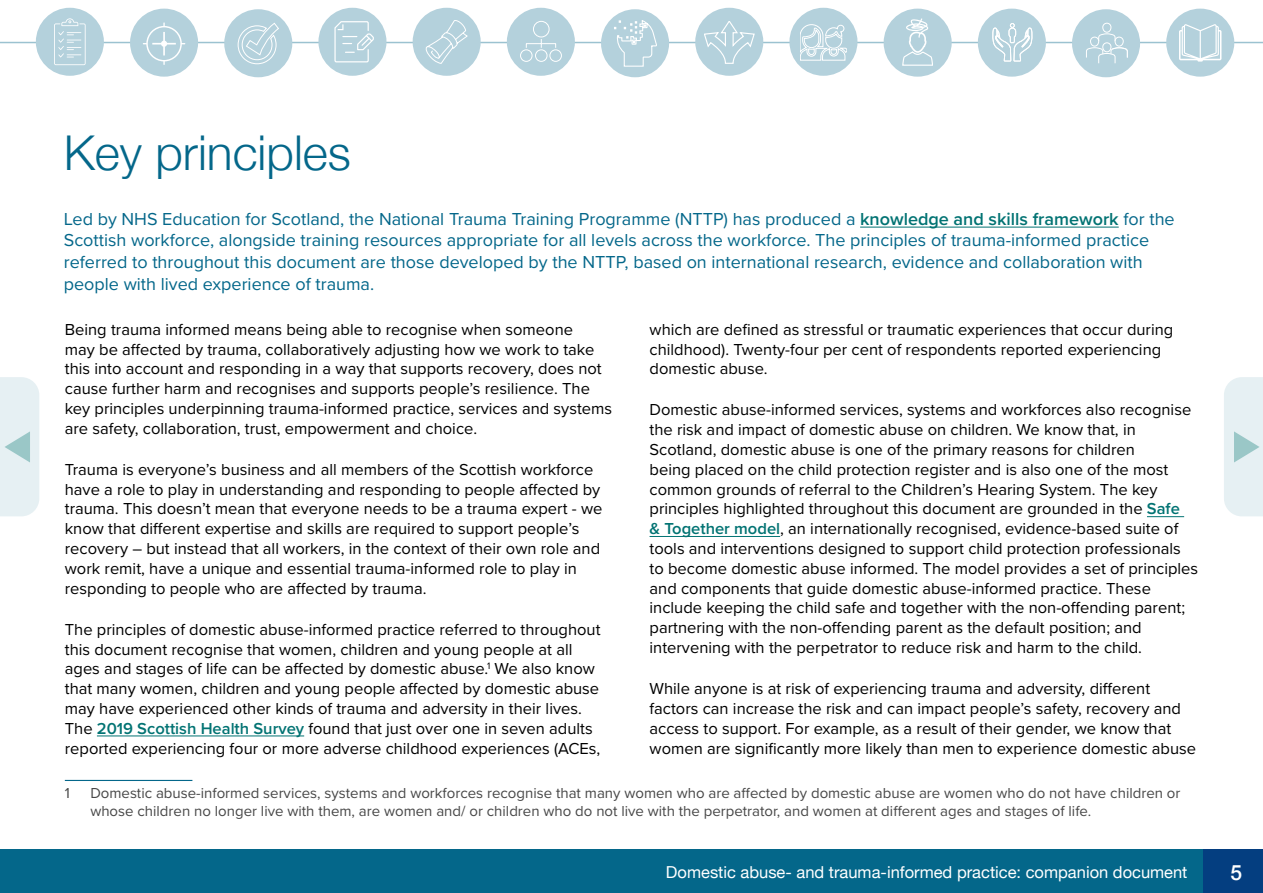
<style>
.page{position:relative;width:1263px;height:893px;background:#fff}
.page>*{position:absolute;margin:0;border:0;box-sizing:border-box;transform-origin:0 0}
.t1{font:300 48px "Helvetica Neue";color:#04678a}
.t2{font:500 21px "Helvetica Neue";color:#fff}
.standfirst{font:18px/21.6px "Proxima Nova";color:#04678a}
.body_text{font:16.5px/19.8px "Proxima Nova";color:#000}
.t3{font:16.5px "Helvetica Neue";color:#fff}
.footnotes{font:15px/18px "Proxima Nova";color:#474747}
.s1{font-weight:600;color:#027373}
</style>
<div class="page">
<div style="left:0;top:849px;width:1203px;height:44px;background:#04678a"></div>
<div style="left:1203px;top:849px;width:60px;height:44px;background:#043e80"></div>
<hr style="left:0;top:42px;width:1263px;height:1px;background:#9bc2d0">
<hr style="left:860px;top:227px;width:259px;height:1px;background:#027373">
<hr style="left:97px;top:736px;width:207px;height:1px;background:#027373">
<hr style="left:65px;top:780px;width:127px;height:1px;background:#04678a">
<hr style="left:1147px;top:516px;width:37px;height:1px;background:#027373">
<hr style="left:649px;top:536px;width:131px;height:1px;background:#027373">
<svg style="left:1224px;top:377px;width:39px;height:139px;background:#e1edf0"></svg>
<svg style="left:0;top:377px;width:39px;height:139px;background:#e1edf0"></svg>
<div style="left:130px;top:9px;width:68px;height:68px;background:#b4d1dc;border-radius:50%"></div>
<svg style="left:143px;top:22px;width:42px;height:43px"></svg>
<div style="left:224px;top:9px;width:68px;height:68px;background:#b4d1dc;border-radius:50%"></div>
<svg style="left:237px;top:22px;width:42px;height:43px"></svg>
<div style="left:318px;top:8px;width:68px;height:68px;background:#b4d1dc;border-radius:50%"></div>
<svg style="left:334px;top:21px;width:40px;height:42px"></svg>
<div style="left:413px;top:8px;width:68px;height:68px;background:#b4d1dc;border-radius:50%"></div>
<svg style="left:425px;top:20px;width:43px;height:44px"></svg>
<div style="left:507px;top:8px;width:68px;height:68px;background:#b4d1dc;border-radius:50%"></div>
<div style="left:533px;top:21px;width:17px;height:16px;border:1px solid #fff;border-radius:50%"></div>
<div style="left:535px;top:49px;width:12px;height:13px;border:1px solid #fff;border-radius:50%"></div>
<div style="left:549px;top:49px;width:13px;height:13px;border:1px solid #fff;border-radius:50%"></div>
<svg style="left:525px;top:39px;width:17px;height:9px"></svg>
<div style="left:541px;top:43px;width:15px;height:5px;border:1px solid #fff"></div>
<div style="left:520px;top:49px;width:12px;height:13px;border:1px solid #fff;border-radius:50%"></div>
<div style="left:601px;top:9px;width:68px;height:68px;background:#b4d1dc;border-radius:50%"></div>
<svg style="left:614px;top:20px;width:42px;height:46px"></svg>
<div style="left:695px;top:8px;width:68px;height:68px;background:#b4d1dc;border-radius:50%"></div>
<svg style="left:704px;top:21px;width:50px;height:42px"></svg>
<div style="left:789px;top:8px;width:68px;height:68px;background:#b4d1dc;border-radius:50%"></div>
<svg style="left:800px;top:25px;width:47px;height:35px"></svg>
<div style="left:884px;top:9px;width:68px;height:68px;background:#b4d1dc;border-radius:50%"></div>
<svg style="left:903px;top:18px;width:29px;height:47px"></svg>
<div style="left:978px;top:9px;width:68px;height:68px;background:#b4d1dc;border-radius:50%"></div>
<svg style="left:992px;top:23px;width:41px;height:39px"></svg>
<div style="left:1072px;top:9px;width:68px;height:68px;background:#b4d1dc;border-radius:50%"></div>
<div style="left:1102px;top:23px;width:9px;height:10px;border:1px solid #fff;border-radius:50%"></div>
<svg style="left:1086px;top:33px;width:42px;height:31px"></svg>
<div style="left:1102px;top:42px;width:9px;height:10px;border:1px solid #fff;border-radius:50%"></div>
<div style="left:1166px;top:9px;width:68px;height:68px;background:#b4d1dc;border-radius:50%"></div>
<svg style="left:1179px;top:24px;width:42px;height:38px"></svg>
<div style="left:36px;top:8px;width:68px;height:68px;background:#b4d1dc;border-radius:50%"></div>
<svg style="left:54px;top:18px;width:32px;height:47px"></svg>
<h2 class="t1" style="left:64px;top:114px;width:289px">Key principles</h2>
<p class="standfirst" style="left:64px;top:207px;width:1112px">Led by NHS Education for Scotland, the National Trauma Training Programme (NTTP) has produced a <span class="s1">knowledge and skills framework</span> for the Scottish workforce, alongside training resources appropriate for all levels across the workforce. The principles of trauma-informed practice referred to throughout this document are those developed by the NTTP, based on international research, evidence and collaboration with people with lived experience of trauma.</p>
<p class="body_text" style="left:65px;top:319px;width:549px">Being trauma informed means being able to recognise when someone<br>may be affected by trauma, collaboratively adjusting how we work to take this into account and responding in a way that supports recovery, does not cause further harm and recognises and supports people’s resilience. The key principles underpinning trauma-informed practice, services and systems are safety, collaboration, trust, empowerment and choice.</p>
<p class="body_text" style="left:65px;top:459px;width:539px">Trauma is everyone’s business and all members of the Scottish workforce have a role to play in understanding and responding to people affected by trauma. This doesn’t mean that everyone needs to be a trauma expert - we know that different expertise and skills are required to support people’s recovery – but instead that all workers, in the context of their own role and work remit, have a unique and essential trauma-informed role to play in responding to people who are affected by trauma.</p>
<p class="body_text" style="left:65px;top:619px;width:537px">The principles of domestic abuse-informed practice referred to throughout this document recognise that women, children and young people at all ages and stages of life can be affected by domestic abuse.<sup>1</sup> We also know that many women, children and young people affected by domestic abuse may have experienced other kinds of trauma and adversity in their lives.<br>The <span class="s1">2019 Scottish Health Survey</span> found that just over one in seven adults reported experiencing four or more adverse childhood experiences (ACEs,</p>
<p class="footnotes" style="left:65px;top:784px;width:7px">1</p>
<p class="footnotes" style="left:90px;top:784px;width:1091px">Domestic abuse-informed services, systems and workforces recognise that many women who are affected by domestic abuse are women who do not have children or whose children no longer live with them, are women and/ or children who do not live with the perpetrator, and women at different ages and stages of life.</p>
<p class="body_text" style="left:649px;top:319px;width:525px">which are defined as stressful or traumatic experiences that occur during childhood). Twenty-four per cent of respondents reported experiencing domestic abuse.</p>
<p class="body_text" style="left:649px;top:399px;width:550px">Domestic abuse-informed services, systems and workforces also recognise the risk and impact of domestic abuse on children. We know that, in Scotland, domestic abuse is one of the primary reasons for children<br>being placed on the child protection register and is also one of the most common grounds of referral to the Children’s Hearing System. The key principles highlighted throughout this document are grounded in the <span class="s1">Safe<br>&amp; Together model</span>, an internationally recognised, evidence-based suite of tools and interventions designed to support child protection professionals to become domestic abuse informed. The model provides a set of principles and components that guide domestic abuse-informed practice. These include keeping the child safe and together with the non-offending parent; partnering with the non-offending parent as the default position; and intervening with the perpetrator to reduce risk and harm to the child.</p>
<p class="body_text" style="left:649px;top:678px;width:548px">While anyone is at risk of experiencing trauma and adversity, different factors can increase the risk and can impact people’s safety, recovery and access to support. For example, as a result of their gender, we know that women are significantly more likely than men to experience domestic abuse</p>
<p class="t3" style="left:666px;top:860px;width:523px">Domestic abuse- and trauma-informed practice: companion document</p>
<p class="t2" style="left:1230px;top:856px;width:13px">5</p>
</div>
